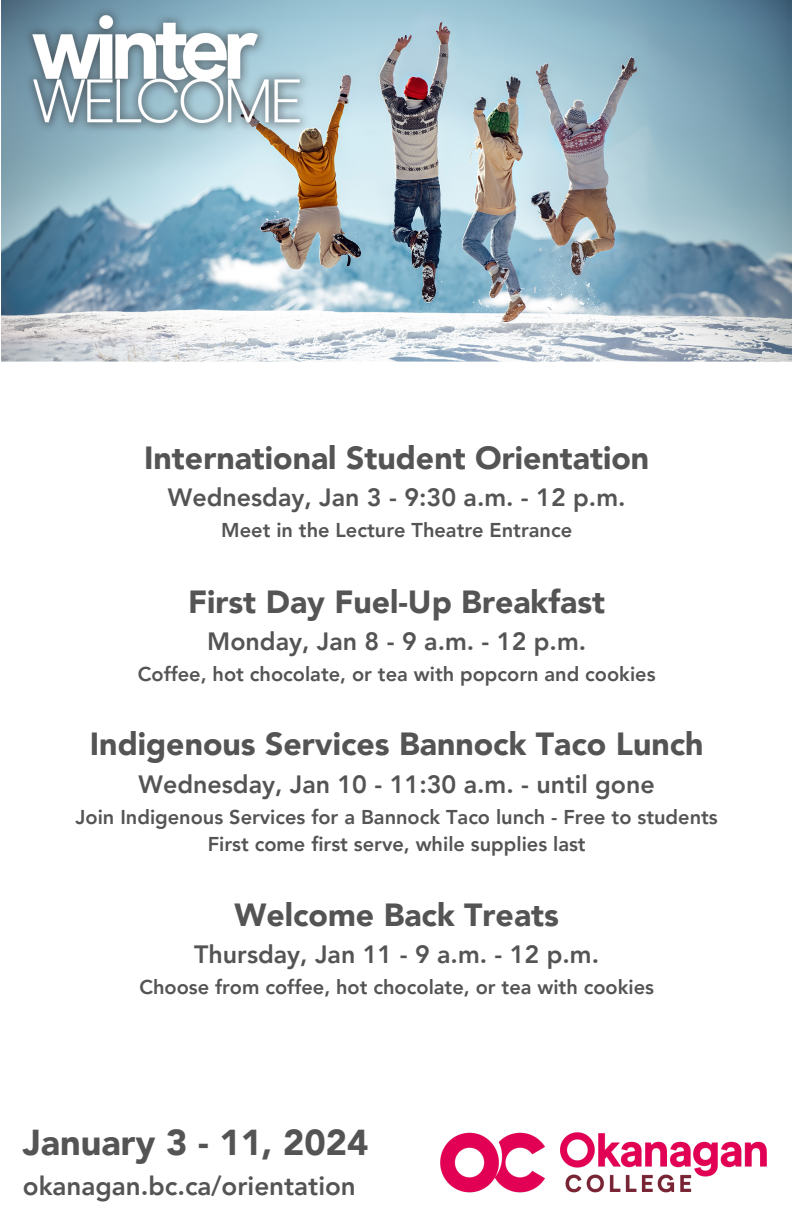
<style>
.page{position:relative;width:792px;height:1224px;background:#fff}
.page>*{position:absolute;margin:0;border:0;box-sizing:border-box;transform-origin:0 0}
.t1{font:900 36px "Avenir LT Pro";color:#545454}
.t2{font:900 32px "Avenir LT Pro";color:#545454}
.t3{font:800 26px "Avenir LT Pro";color:#545454}
.t4{font:800 25px "Avenir LT Pro";color:#545454}
.t5{font:800 20px "Avenir LT Pro";color:#545454}
</style>
<div class="page">
<img style="left:1px;top:0;width:791px;height:362px">
<img style="left:440px;top:1132px;width:327px;height:61px">
<p class="t2" style="left:144px;top:445px;width:507px">International Student Orientation</p>
<p class="t4" style="left:168px;top:487px;width:459px">Wednesday, Jan 3 - 9:30 a.m. - 12 p.m.</p>
<p class="t5" style="left:221px;top:522px;width:352px">Meet in the Lecture Theatre Entrance</p>
<p class="t2" style="left:188px;top:589px;width:419px">First Day Fuel-Up Breakfast</p>
<p class="t4" style="left:207px;top:631px;width:380px">Monday, Jan 8 - 9 a.m. - 12 p.m.</p>
<p class="t5" style="left:138px;top:666px;width:519px">Coffee, hot chocolate, or tea with popcorn and cookies</p>
<p class="t2" style="left:90px;top:731px;width:615px">Indigenous Services Bannock Taco Lunch</p>
<p class="t4" style="left:139px;top:774px;width:518px">Wednesday, Jan 10 - 11:30 a.m. - until gone</p>
<p class="t5" style="left:76px;top:808px;width:644px">Join Indigenous Services for a Bannock Taco lunch - Free to students</p>
<p class="t5" style="left:208px;top:836px;width:380px">First come first serve, while supplies last</p>
<p class="t2" style="left:234px;top:901px;width:326px">Welcome Back Treats</p>
<p class="t4" style="left:194px;top:944px;width:406px">Thursday, Jan 11 - 9 a.m. - 12 p.m.</p>
<p class="t5" style="left:139px;top:979px;width:516px">Choose from coffee, hot chocolate, or tea with cookies</p>
<p class="t1" style="left:23px;top:1128px;width:347px">January 3 - 11, 2024</p>
<p class="t3" style="left:23px;top:1176px;width:335px">okanagan.bc.ca/orientation</p>
</div>
